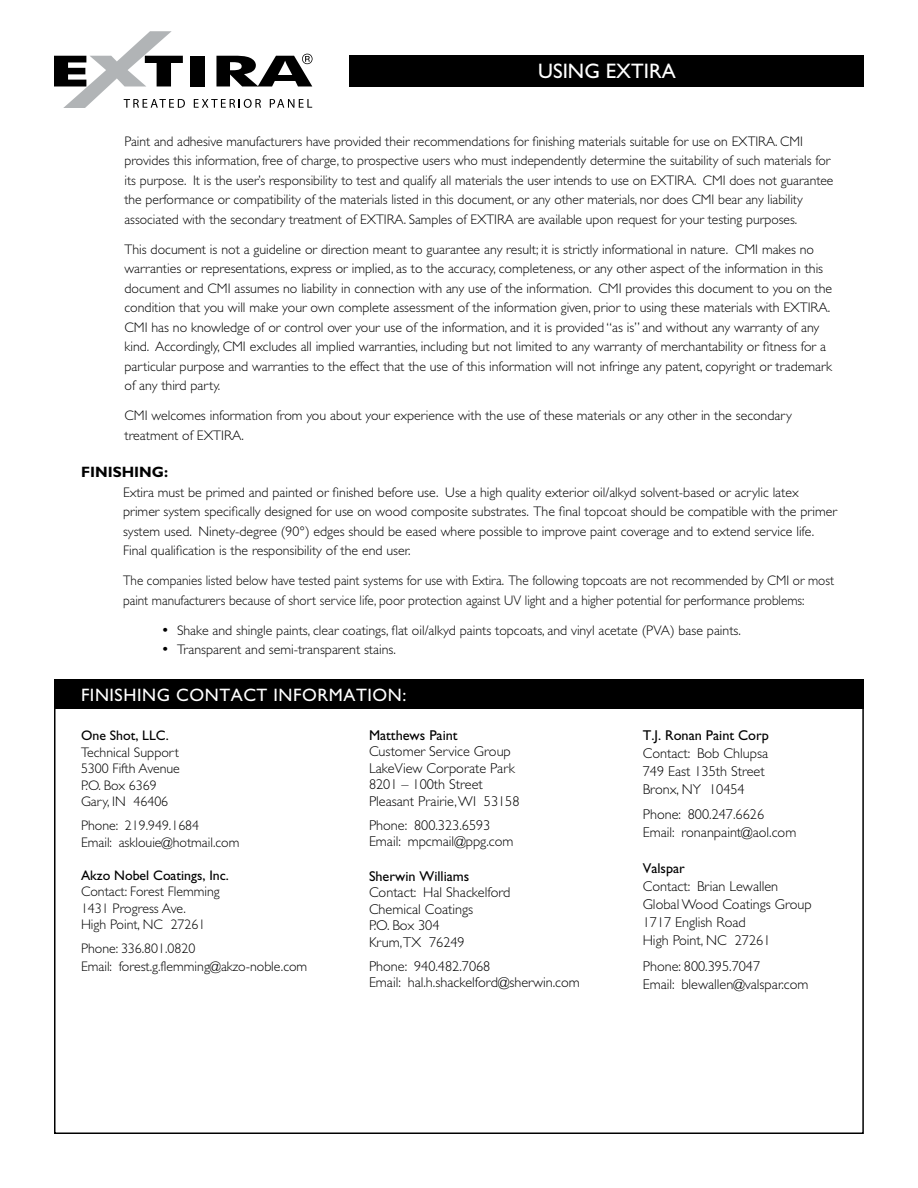
<style>
.page{position:relative;width:918px;height:1188px;background:#fff}
.page>*{position:absolute;margin:0;border:0;box-sizing:border-box;transform-origin:0 0}
.t1{font:21px "Gill Sans";color:#fff}
.t2{font:18px "Gill Sans";letter-spacing:.03em;color:#fff}
.t3{font:700 15px "Gill Sans";color:#000}
.t4{font:300 14.25px/16.5px "Gill Sans";color:#000}
.t5{font:14.25px "Gill Sans";color:#000}
.t6{font:300 13.8px/19.5px "Gill Sans";color:#000}
.t7{font:300 13.8px/19.5px "Gill Sans";color:#000;scale:.95 1}
.t8{font:13.8px "Gill Sans";color:#000}
</style>
<div class="page">
<div style="left:54px;top:680px;width:810px;height:30px;background:#000"></div>
<div style="left:190px;top:56px;width:15px;height:30px;background:#000"></div>
<svg style="left:216px;top:54px;width:97px;height:32px"></svg>
<svg style="left:54px;top:31px;width:131px;height:77px"></svg>
<svg style="left:194px;top:99px;width:67px;height:9px"></svg>
<svg style="left:270px;top:99px;width:42px;height:9px"></svg>
<div style="left:350px;top:55px;width:514px;height:31px;background:#000"></div>
<h1 class="t1" style="left:538px;top:59px;width:139px">USING EXTIRA</h1>
<p class="t6" style="left:124px;top:131px;width:710px">Paint and adhesive manufacturers have provided their recommendations for finishing materials suitable for use on EXTIRA. CMI provides this information, free of charge, to prospective users who must independently determine the suitability of such materials for its purpose. It is the user’s responsibility to test and qualify all materials the user intends to use on EXTIRA. CMI does not guarantee the performance or compatibility of the materials listed in this document, or any other materials, nor does CMI bear any liability associated with the secondary treatment of EXTIRA. Samples of EXTIRA are available upon request for your testing purposes.</p>
<p class="t6" style="left:124px;top:239px;width:709px">This document is not a guideline or direction meant to guarantee any result; it is strictly informational in nature. CMI makes no warranties or representations, express or implied, as to the accuracy, completeness, or any other aspect of the information in this document and CMI assumes no liability in connection with any use of the information. CMI provides this document to you on the condition that you will make your own complete assessment of the information given, prior to using these materials with EXTIRA.<br>CMI has no knowledge of or control over your use of the information, and it is provided “as is” and without any warranty of any kind. Accordingly, CMI excludes all implied warranties, including but not limited to any warranty of merchantability or fitness for a particular purpose and warranties to the effect that the use of this information will not infringe any patent, copyright or trademark of any third party.</p>
<p class="t6" style="left:124px;top:406px;width:669px">CMI welcomes information from you about your experience with the use of these materials or any other in the secondary treatment of EXTIRA.</p>
<p class="t3" style="left:81px;top:463px;width:89px">FINISHING:</p>
<p class="t6" style="left:123px;top:482px;width:715px">Extira must be primed and painted or finished before use. Use a high quality exterior oil/alkyd solvent-based or acrylic latex primer system specifically designed for use on wood composite substrates. The final topcoat should be compatible with the primer system used. Ninety-degree (90°) edges should be eased where possible to improve paint coverage and to extend service life.<br>Final qualification is the responsibility of the end user.</p>
<p class="t7" style="left:123px;top:571px;width:750px">The companies listed below have tested paint systems for use with Extira. The following topcoats are not recommended by CMI or most paint manufacturers because of short service life, poor protection against UV light and a higher potential for performance problems:</p>
<p class="t6" style="left:162px;top:620px;width:580px">• Shake and shingle paints, clear coatings, flat oil/alkyd paints topcoats, and vinyl acetate (PVA) base paints.</p>
<p class="t6" style="left:162px;top:640px;width:235px">• Transparent and semi-transparent stains.</p>
<h2 class="t2" style="left:81px;top:684px;width:327px">FINISHING CONTACT INFORMATION:</h2>
<p class="t8" style="left:81px;top:728px;width:89px">One Shot, LLC.</p>
<p class="t6" style="left:81px;top:744px;width:100px;line-height:16.5px">Technical Support<br>5300 Fifth Avenue<br>P.O. Box 6369<br>Gary, IN 46406</p>
<p class="t6" style="left:81px;top:817px;width:160px;line-height:16.5px">Phone: 219.949.1684<br>Email: asklouie@hotmail.com</p>
<p class="t8" style="left:81px;top:867px;width:149px">Akzo Nobel Coatings, Inc.</p>
<p class="t6" style="left:81px;top:883px;width:140px;line-height:16.5px">Contact: Forest Flemming<br>1431 Progress Ave.<br>High Point, NC 27261</p>
<p class="t6" style="left:81px;top:940px;width:228px;line-height:18px">Phone: 336.801.0820<br>Email: forest.g.flemming@akzo-noble.com</p>
<p class="t5" style="left:643px;top:727px;width:128px">T.J. Ronan Paint Corp</p>
<p class="t4" style="left:643px;top:744px;width:127px;line-height:18px">Contact: Bob Chlupsa<br>749 East 135th Street<br>Bronx, NY 10454</p>
<p class="t4" style="left:643px;top:805px;width:155px;line-height:18px">Phone: 800.247.6626<br>Email: ronanpaint@aol.com</p>
<p class="t5" style="left:643px;top:860px;width:44px">Valspar</p>
<p class="t4" style="left:643px;top:877px;width:171px;line-height:18px">Contact: Brian Lewallen<br>Global Wood Coatings Group<br>1717 English Road<br>High Point, NC 27261</p>
<p class="t4" style="left:643px;top:957px;width:167px;line-height:18px">Phone: 800.395.7047<br>Email: blewallen@valspar.com</p>
<p class="t5" style="left:369px;top:727px;width:90px">Matthews Paint</p>
<p class="t4" style="left:369px;top:743px;width:152px">Customer Service Group<br>LakeView Corporate Park<br>8201 – 100th Street<br>Pleasant Prairie, WI 53158</p>
<p class="t4" style="left:369px;top:817px;width:146px">Phone: 800.323.6593<br>Email: mpcmail@ppg.com</p>
<p class="t5" style="left:369px;top:868px;width:102px">Sherwin Williams</p>
<p class="t4" style="left:369px;top:884px;width:143px">Contact: Hal Shackelford<br>Chemical Coatings<br>P.O. Box 304<br>Krum,TX 76249</p>
<p class="t4" style="left:369px;top:958px;width:212px">Phone: 940.482.7068<br>Email: hal.h.shackelford@sherwin.com</p>
</div>
